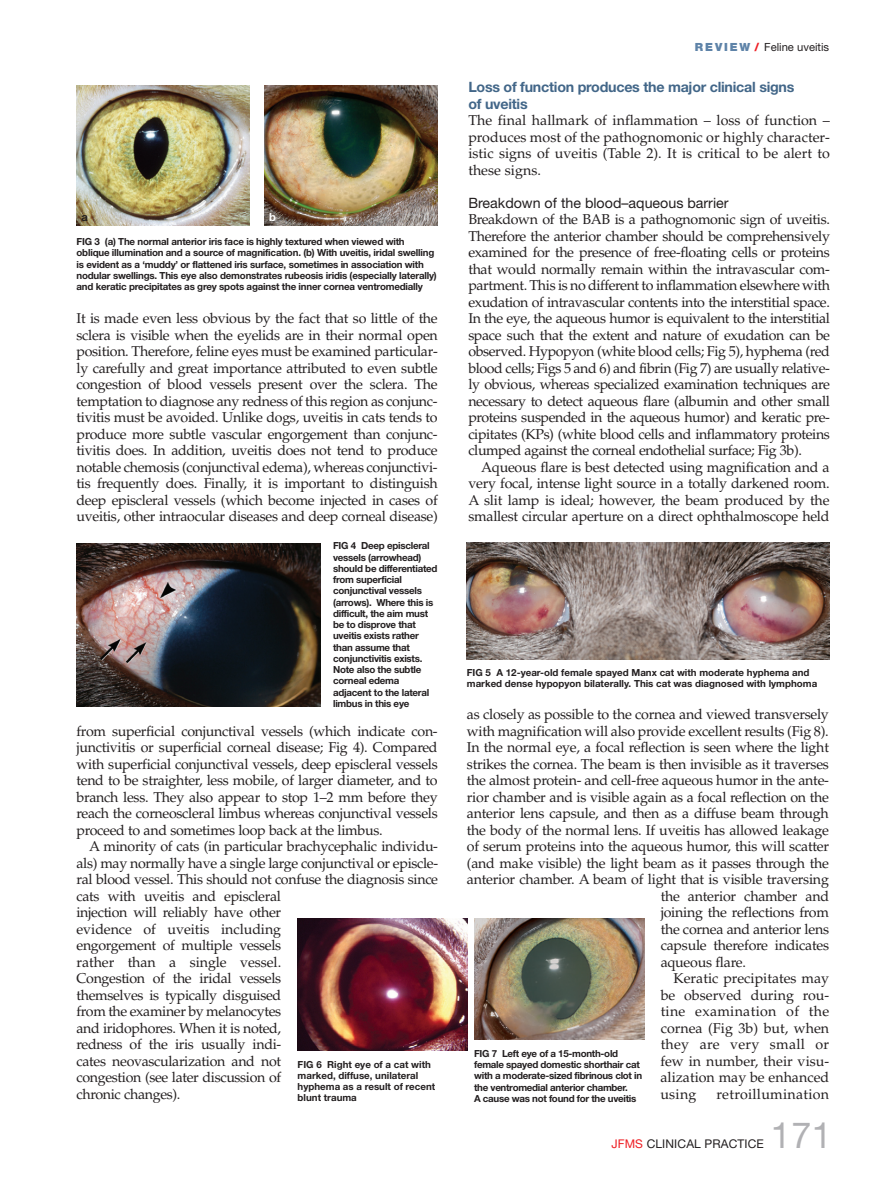
<style>
.page{position:relative;width:893px;height:1191px;background:#fff}
.page>*{position:absolute;margin:0;border:0;box-sizing:border-box;transform-origin:0 0}
.t1{font:36px "Helvetica Neue";color:#b1b1b4}
.t2{font:14.25px/16.5px "Palatino";letter-spacing:-.02em;color:#231f20;text-align:justify}
.t3{font:14.25px "Palatino";color:#231f20}
.t4{font:14.25px "Palatino";letter-spacing:.02em;color:#231f20}
.t5{font:14.25px/16.5px "Helvetica Neue Bold TT";letter-spacing:-.015em;color:#426688}
.t6{font:14.25px "Helvetica Neue";color:#231f20}
.t7{font:12px "Helvetica Neue";letter-spacing:.01em;color:#231f20}
.t8{font:11.25px "Helvetica Neue";color:#231f20}
.t9{font:700 11.25px "Helvetica Neue";color:#231f20}
.t10{font:700 11.25px "Helvetica Neue";color:#fff}
.t11{font:700 9.75px/11.2px "Helvetica Neue";letter-spacing:-.02em;color:#231f20}
.t12{font:700 9.75px/11.2px "Helvetica Neue";color:#231f20}
.s1{font-weight:900;color:#5e83a8}
.s2{font-weight:900;color:#ee1e24}
.s3{color:#ee1e24}
</style>
<div class="page">
<img style="left:77px;top:543px;width:243px;height:163px">
<img style="left:467px;top:542px;width:362px;height:117px">
<img style="left:77px;top:85px;width:173px;height:140px">
<img style="left:264px;top:85px;width:174px;height:140px">
<img style="left:298px;top:918px;width:170px;height:132px">
<img style="left:474px;top:918px;width:170px;height:121px">
<p class="t8" style="left:695px;top:43px;width:136px"><span class="s1">R E V I E W</span> <span class="s2">/</span> Feline uveitis</p>
<p class="t5" style="left:468px;top:80px;width:328px">Loss of function produces the major clinical signs of uveitis</p>
<p class="t2" style="left:468px;top:114px;width:363px">The final hallmark of inflammation – loss of function – produces most of the pathogno monic or highly character&shy;istic signs of uveitis (Table 2). It is critical to be alert to these signs.</p>
<p class="t6" style="left:468px;top:197px;width:262px">Breakdown of the blood–aqueous barrier</p>
<p class="t2" style="left:468px;top:213px;width:363px">Breakdown of the BAB is a pathognomonic sign of uveitis.<br>Therefore the anterior chamber should be comprehensively examined for the presence of free-floating cells or proteins that would normally remain within the intravascular com&shy;partment. This is no different to inflammation elsewhere with exudation of intravascular contents into the interstitial space.<br>In the eye, the aqueous humor is equivalent to the interstitial space such that the extent and nature of exudation can be observed. Hypopyon (white blood cells; Fig 5), hyphema (red blood cells; Figs 5 and 6) and fibrin (Fig 7) are usually relative&shy;ly obvious, whereas specialized examination techniques are necessary to detect aqueous flare (albumin and other small proteins suspended in the aqueous humor) and keratic pre&shy;cipitates (KPs) (white blood cells and inflammatory proteins clumped against the corneal endothelial surface; Fig 3b).</p>
<p class="t2" style="left:468px;top:460px;width:363px;text-indent:13px">Aqueous flare is best detected using magnification and a very focal, intense light source in a totally darkened room.<br>A slit lamp is ideal; however, the beam produced by the smallest circular aperture on a direct ophthalmoscope held</p>
<p class="t9" style="left:81px;top:213px;width:8px">a</p>
<p class="t10" style="left:269px;top:213px;width:8px">b</p>
<p class="t11" style="left:77px;top:237px;width:362px">FIG 3 (a) The normal anterior iris face is highly textured when viewed with oblique illumination and a source of magnification. (b) With uveitis, iridal swelling is evident as a ‘muddy’ or flattened iris surface, sometimes in association with nodular swellings. This eye also demonstrates rubeosis iridis (especially laterally) and keratic precipitates as grey spots against the inner cornea ventromedially</p>
<p class="t2" style="left:77px;top:312px;width:363px">It is made even less obvious by the fact that so little of the sclera is visible when the eyelids are in their normal open position. Therefore, feline eyes must be examined particular&shy;ly carefully and great importance attributed to even subtle congestion of blood vessels present over the sclera. The temptation to diagnose any redness of this region as conjunc&shy;tivitis must be avoided. Unlike dogs, uveitis in cats tends to produce more subtle vascular engorgement than conjunc&shy;tivitis does. In addition, uveitis does not tend to produce notable chemosis (conjunctival edema), whereas conjunctivi&shy;tis frequently does. Finally, it is important to distinguish deep episcleral vessels (which become injected in cases of uveitis, other intraocular diseases and deep corneal disease)</p>
<p class="t11" style="left:333px;top:541px;width:106px">FIG 4 Deep episcleral vessels (arrowhead) should be differentiated from superficial conjunctival vessels (arrows). Where this is difficult, the aim must be to disprove that uveitis exists rather than assume that conjunctivitis exists.<br>Note also the subtle corneal edema adjacent to the lateral limbus in this eye</p>
<p class="t12" style="left:467px;top:668px;width:352px">FIG 5 A 12-year-old female spayed Manx cat with moderate hyphema and marked dense hypopyon bilaterally. This cat was diagnosed with lymphoma</p>
<p class="t2" style="left:467px;top:708px;width:363px">as closely as possible to the cornea and viewed transversely</p>
<p class="t2" style="left:467px;top:724px;width:363px">with magnification will also provide excellent results (Fig 8).</p>
<p class="t2" style="left:467px;top:741px;width:364px">In the normal eye, a focal reflection is seen where the light</p>
<p class="t2" style="left:467px;top:757px;width:364px">strikes the cornea. The beam is then invisible as it traverses</p>
<p class="t2" style="left:467px;top:774px;width:364px">the almost protein- and cell-free aqueous humor in the ante-</p>
<p class="t2" style="left:467px;top:790px;width:364px">rior chamber and is visible again as a focal reflection on the</p>
<p class="t2" style="left:467px;top:807px;width:364px">anterior lens capsule, and then as a diffuse beam through</p>
<p class="t2" style="left:467px;top:823px;width:364px">the body of the normal lens. If uveitis has allowed leakage</p>
<p class="t2" style="left:467px;top:840px;width:364px">of serum proteins into the aqueous humor, this will scatter</p>
<p class="t2" style="left:467px;top:856px;width:364px">(and make visible) the light beam as it passes through the</p>
<p class="t2" style="left:467px;top:873px;width:364px">anterior chamber. A beam of light that is visible traversing</p>
<p class="t2" style="left:661px;top:889px;width:170px">the anterior chamber and</p>
<p class="t2" style="left:661px;top:906px;width:170px">joining the reflections from</p>
<p class="t2" style="left:661px;top:922px;width:170px">the cornea and anterior lens</p>
<p class="t2" style="left:661px;top:939px;width:170px">capsule therefore indicates</p>
<p class="t2" style="left:661px;top:955px;width:87px">aqueous flare.</p>
<p class="t3" style="left:673px;top:973px;width:157px">Keratic precipitates may</p>
<p class="t3" style="left:661px;top:989px;width:170px">be observed during rou-</p>
<p class="t4" style="left:661px;top:1006px;width:170px">tine examination of the</p>
<p class="t3" style="left:661px;top:1022px;width:170px">cornea (Fig 3b) but, when</p>
<p class="t4" style="left:661px;top:1039px;width:170px">they are very small or</p>
<p class="t3" style="left:660px;top:1055px;width:170px">few in number, their visu-</p>
<p class="t3" style="left:660px;top:1072px;width:170px">alization may be enhanced</p>
<p class="t2" style="left:660px;top:1087px;width:38px">using</p>
<p class="t4" style="left:717px;top:1088px;width:114px">retroillumination</p>
<p class="t2" style="left:77px;top:724px;width:363px">from superficial conjunctival vessels (which indicate con&shy;junctivitis or superficial corneal disease; Fig 4). Compared with superficial conjunctival vessels, deep episcleral vessels tend to be straighter, less mobile, of larger diameter, and to branch less. They also appear to stop 1–2 mm before they reach the corneoscleral limbus whereas conjunctival vessels proceed to and sometimes loop back at the limbus.</p>
<p class="t2" style="left:77px;top:840px;width:363px;text-align:left;text-indent:13px">A minority of cats (in particular brachycephalic individu&shy;als) may normally have a single large conjunctival or episcle&shy;ral blood vessel. This should not confuse the diagnosis since cats with uveitis and episcleral<br>injection will reliably have other<br>evidence of uveitis including<br>engorgement of multiple vessels<br>rather than a single vessel.<br>Congestion of the iridal vessels<br>themselves is typically disguised<br>from the examiner by melanocytes<br>and iridophores. When it is noted,<br>redness of the iris usually indi-<br>cates neovascularization and not<br>congestion (see later discussion of<br>chronic changes).</p>
<p class="t12" style="left:298px;top:1059px;width:139px">FIG 6 Right eye of a cat with marked, diffuse, unilateral hyphema as a result of recent blunt trauma</p>
<p class="t11" style="left:474px;top:1048px;width:170px">FIG 7 Left eye of a 15-month-old female spayed domestic shorthair cat with a moderate-sized fibrinous clot in the ventromedial anterior chamber.<br>A cause was not found for the uveitis</p>
<p class="t7" style="left:611px;top:1139px;width:154px"><span class="s3">JFMS</span> CLINICAL PRACTICE</p>
<h1 class="t1" style="left:771px;top:1122px;width:62px">171</h1>
</div>
